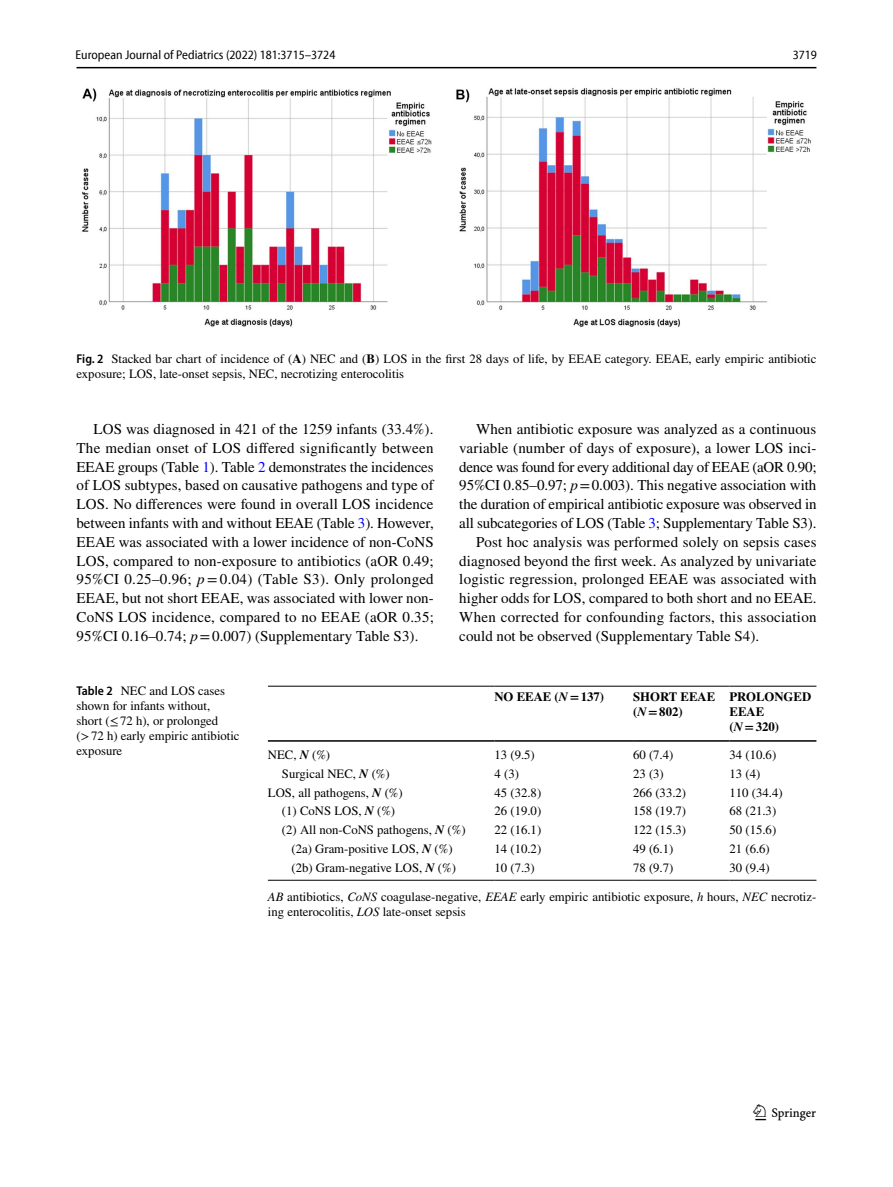
<style>
.page{position:relative;width:893px;height:1187px;background:#fff}
.page>*{position:absolute;margin:0;border:0;box-sizing:border-box;transform-origin:0 0}
.t1{font:22.5px "Springnew Regular 3";color:#000}
.t2{font:15px/18.8px "STIX";letter-spacing:.005em;color:#000;text-align:justify}
.t3{font:15px "STIX";letter-spacing:-.015em;color:#000}
.t4{font:12.75px/15px "STIX";color:#000}
.t5{font:semi-condensed 12.75px "Myriad Pro Unic";color:#000}
.t6{font:700 12.75px/15px "STIX";color:#000}
.s1{font-family:"Myriad Pro";font-weight:600;font-stretch:semi-condensed}
.s2{font-weight:700}
.s3{color:#00f}
.s4{font-style:italic}
.s5{font-weight:700;font-style:italic}
</style>
<div class="page">
<hr style="left:77px;top:67px;width:739px;height:1px;background:#000">
<img style="left:82px;top:88px;width:729px;height:239px">
<hr style="left:268px;top:685px;width:226px;height:1px;background:#000">
<hr style="left:268px;top:740px;width:226px;height:1px;background:#000">
<hr style="left:494px;top:685px;width:139px;height:1px;background:#000">
<hr style="left:494px;top:740px;width:139px;height:1px;background:#000">
<hr style="left:633px;top:685px;width:96px;height:1px;background:#000">
<hr style="left:633px;top:740px;width:96px;height:1px;background:#000">
<hr style="left:729px;top:685px;width:87px;height:1px;background:#000">
<hr style="left:729px;top:740px;width:87px;height:1px;background:#000">
<hr style="left:268px;top:879px;width:226px;height:1px;background:#000">
<hr style="left:494px;top:879px;width:139px;height:1px;background:#000">
<hr style="left:633px;top:879px;width:96px;height:1px;background:#000">
<hr style="left:729px;top:879px;width:87px;height:1px;background:#000">
<p class="t5" style="left:76px;top:50px;width:261px">European Journal of Pediatrics (2022) 181:3715–3724</p>
<p class="t5" style="left:793px;top:50px;width:26px">3719</p>
<p class="t4" style="left:77px;top:352px;width:741px"><span class="s1">Fig. 2</span> Stacked bar chart of incidence of (<span class="s2">A</span>) NEC and (<span class="s2">B</span>) LOS in the first 28 days of life, by EEAE category. EEAE, early empiric antibiotic exposure; LOS, late-onset sepsis, NEC, necrotizing enterocolitis</p>
<p class="t2" style="left:77px;top:421px;width:359px;text-indent:17px">LOS was diagnosed in 421 of the 1259 infants (33.4%).<br>The median onset of LOS differed significantly between EEAE groups (Table <span class="s3">1</span>). Table <span class="s3">2</span> demonstrates the incidences of LOS subtypes, based on causative pathogens and type of LOS. No differences were found in overall LOS incidence between infants with and without EEAE (Table <span class="s3">3</span>). However, EEAE was associated with a lower incidence of non-CoNS LOS, compared to non-exposure to antibiotics (aOR 0.49; 95%CI 0.25–0.96; <span class="s4">p</span>=0.04) (Table S3). Only prolonged EEAE, but not short EEAE, was associated with lower non-CoNS LOS incidence, compared to no EEAE (aOR 0.35; 95%CI 0.16–0.74; <span class="s4">p</span>=0.007) (Supplementary Table S3).</p>
<p class="t2" style="left:476px;top:421px;width:342px">When antibiotic exposure was analyzed as a continuous</p>
<p class="t2" style="left:459px;top:439px;width:359px">variable (number of days of exposure), a lower LOS inci-</p>
<p class="t3" style="left:459px;top:456px;width:359px">dence was found for every additional day of EEAE (aOR 0.90;</p>
<p class="t2" style="left:459px;top:477px;width:359px">95%CI 0.85–0.97; <span class="s4">p</span>=0.003). This negative association with</p>
<p class="t2" style="left:459px;top:496px;width:359px">the duration of empirical antibiotic exposure was observed in</p>
<p class="t2" style="left:459px;top:514px;width:359px">all subcategories of LOS (Table <span class="s3">3</span>; Supplementary Table S3).</p>
<p class="t2" style="left:476px;top:533px;width:342px">Post hoc analysis was performed solely on sepsis cases</p>
<p class="t2" style="left:459px;top:552px;width:359px">diagnosed beyond the first week. As analyzed by univariate</p>
<p class="t2" style="left:459px;top:571px;width:359px">logistic regression, prolonged EEAE was associated with</p>
<p class="t2" style="left:459px;top:589px;width:359px">higher odds for LOS, compared to both short and no EEAE.</p>
<p class="t2" style="left:459px;top:608px;width:359px">When corrected for confounding factors, this association</p>
<p class="t2" style="left:459px;top:627px;width:301px">could not be observed (Supplementary Table S4).</p>
<p class="t4" style="left:77px;top:684px;width:165px"><span class="s1">Table 2</span> NEC and LOS cases shown for infants without,<br>short (≤72 h), or prolonged (&gt;72 h) early empiric antibiotic exposure</p>
<p class="t6" style="left:494px;top:689px;width:111px">NO EEAE (<span class="s4">N</span>=137)</p>
<p class="t6" style="left:633px;top:689px;width:84px">SHORT EEAE (<span class="s4">N</span>=802)</p>
<p class="t6" style="left:729px;top:689px;width:83px">PROLONGED<br>EEAE (<span class="s4">N</span>=320)</p>
<p class="t4" style="left:268px;top:748px;width:64px">NEC, <span class="s5">N</span> (%)</p>
<p class="t4" style="left:494px;top:748px;width:42px">13 (9.5)</p>
<p class="t4" style="left:633px;top:748px;width:42px">60 (7.4)</p>
<p class="t4" style="left:729px;top:748px;width:48px">34 (10.6)</p>
<p class="t4" style="left:282px;top:767px;width:109px">Surgical NEC, <span class="s5">N</span> (%)</p>
<p class="t4" style="left:494px;top:767px;width:26px">4 (3)</p>
<p class="t4" style="left:633px;top:767px;width:32px">23 (3)</p>
<p class="t4" style="left:729px;top:767px;width:32px">13 (4)</p>
<p class="t4" style="left:268px;top:785px;width:136px">LOS, all pathogens, <span class="s5">N</span> (%)</p>
<p class="t4" style="left:494px;top:785px;width:48px">45 (32.8)</p>
<p class="t4" style="left:633px;top:785px;width:55px">266 (33.2)</p>
<p class="t4" style="left:729px;top:785px;width:55px">110 (34.4)</p>
<p class="t4" style="left:282px;top:804px;width:115px">(1) CoNS LOS, <span class="s5">N</span> (%)</p>
<p class="t4" style="left:494px;top:804px;width:48px">26 (19.0)</p>
<p class="t4" style="left:633px;top:804px;width:55px">158 (19.7)</p>
<p class="t4" style="left:729px;top:804px;width:48px">68 (21.3)</p>
<p class="t4" style="left:282px;top:823px;width:185px">(2) All non-CoNS pathogens, <span class="s5">N</span> (%)</p>
<p class="t4" style="left:494px;top:823px;width:48px">22 (16.1)</p>
<p class="t4" style="left:633px;top:823px;width:55px">122 (15.3)</p>
<p class="t4" style="left:729px;top:823px;width:48px">50 (15.6)</p>
<p class="t4" style="left:291px;top:841px;width:163px">(2a) Gram-positive LOS, <span class="s5">N</span> (%)</p>
<p class="t4" style="left:494px;top:841px;width:48px">14 (10.2)</p>
<p class="t4" style="left:633px;top:841px;width:42px">49 (6.1)</p>
<p class="t4" style="left:729px;top:841px;width:42px">21 (6.6)</p>
<p class="t4" style="left:291px;top:860px;width:166px">(2b) Gram-negative LOS, <span class="s5">N</span> (%)</p>
<p class="t4" style="left:494px;top:860px;width:42px">10 (7.3)</p>
<p class="t4" style="left:633px;top:860px;width:42px">78 (9.7)</p>
<p class="t4" style="left:729px;top:860px;width:42px">30 (9.4)</p>
<p class="t4" style="left:268px;top:889px;width:550px"><span class="s4">AB</span> antibiotics, <span class="s4">CoNS</span> coagulase-negative, <span class="s4">EEAE</span> early empiric antibiotic exposure, <span class="s4">h</span> hours, <span class="s4">NEC</span> necrotiz&shy;ing enterocolitis, <span class="s4">LOS</span> late-onset sepsis</p>
<h1 class="t1" style="left:755px;top:1104px;width:62px">1 3</h1>
</div>
